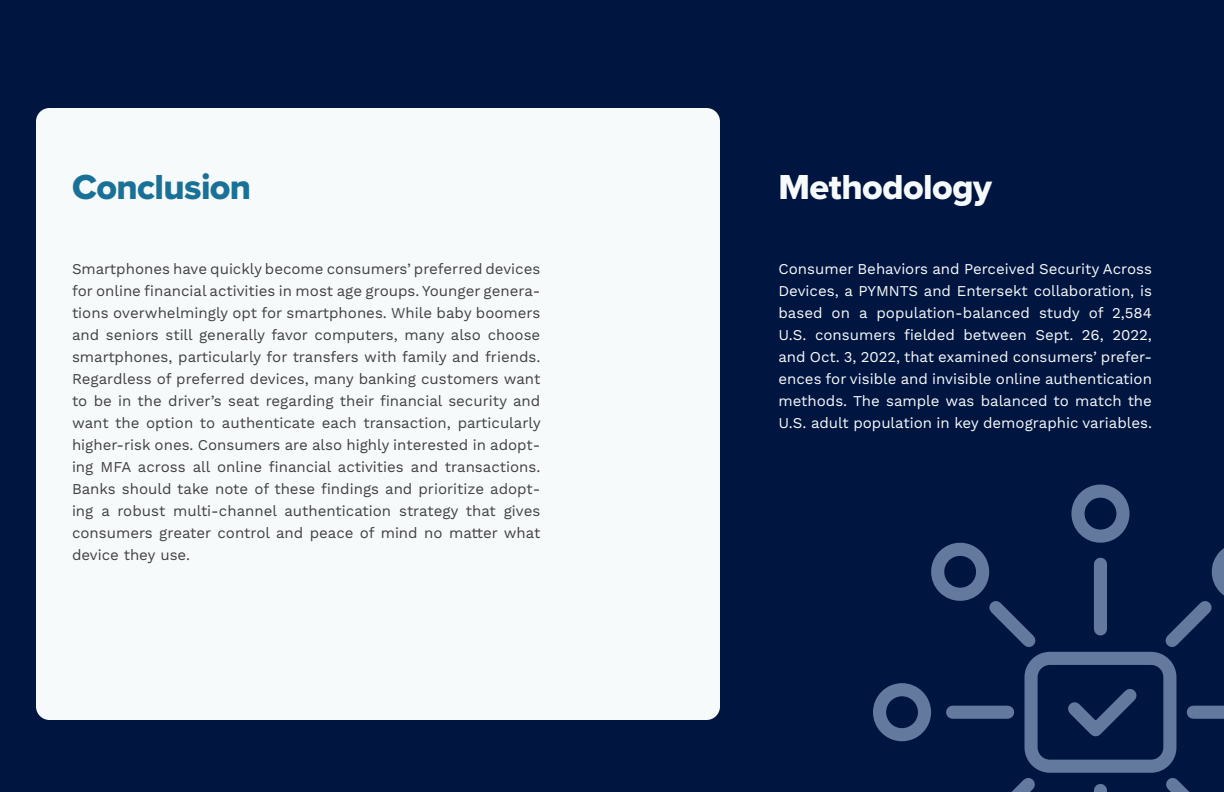
<style>
.page{position:relative;width:1224px;height:792px;background:#001641}
.page>*{position:absolute;margin:0;border:0;box-sizing:border-box;transform-origin:0 0}
.t1{font:36px "Proxima Nova Extrabld";letter-spacing:-.015em;color:#f7fafb}
.t2{font:36px "Proxima Nova Extrabld";letter-spacing:-.02em;color:#1a7197}
.t3{font:15px/22px "Work Sans";color:#414042}
.t4{font:15px/22px "Work Sans";color:#f7fafb;text-align:justify}
</style>
<div class="page">
<div style="left:36px;top:108px;width:684px;height:612px;background:#f7fafb;border-radius:14px"></div>
<svg style="left:873px;top:484px;width:351px;height:308px"></svg>
<h1 class="t2" style="left:72px;top:160px;width:181px">Conclusion</h1>
<h1 class="t1" style="left:778px;top:160px;width:215px">Methodology</h1>
<p class="t3" style="left:72px;top:259px;width:470px">Smartphones have quickly become consumers’ preferred devices for online financial activities in most age groups. Younger genera&shy;tions overwhelmingly opt for smartphones. While baby boomers and seniors still generally favor computers, many also choose smartphones, particularly for transfers with family and friends.<br>Regardless of preferred devices, many banking customers want to be in the driver’s seat regarding their financial security and want the option to authenticate each transaction, particularly higher-risk ones. Consumers are also highly interested in adopt&shy;ing MFA across all online financial activities and transactions.<br>Banks should take note of these findings and prioritize adopt&shy;ing a robust multi-channel authentication strategy that gives consumers greater control and peace of mind no matter what device they use.</p>
<p class="t4" style="left:778px;top:259px;width:375px">Consumer Behaviors and Perceived Security Across Devices, a PYMNTS and Entersekt collaboration, is based on a population-balanced study of 2,584<br>U.S. consumers fielded between Sept. 26, 2022, and Oct. 3, 2022, that examined consumers’ prefer&shy;ences for visible and invisible online authentication methods. The sample was balanced to match the U.S. adult population in key demographic variables.</p>
</div>
